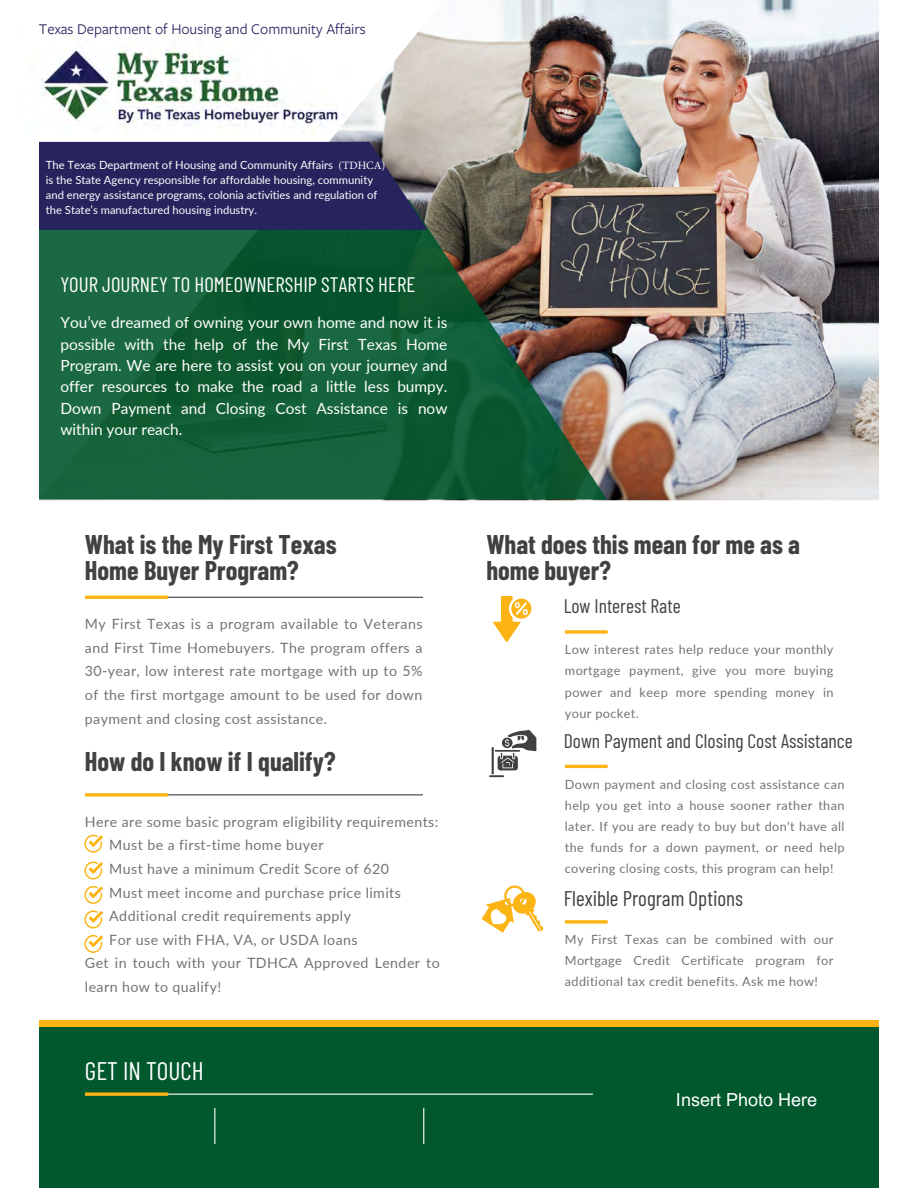
<style>
.page{position:relative;width:918px;height:1188px;background:#fff}
.page>*{position:absolute;margin:0;border:0;box-sizing:border-box;transform-origin:0 0}
.t1{font:700 26.4px/25.8px "Barlow Condensed";color:#414042}
.t2{font:25.35px "Barlow Condensed";color:#fff}
.t3{font:21.15px "Barlow Condensed";color:#414042}
.t4{font:20.85px "Barlow Condensed";color:#fff}
.t5{font:19.65px "Barlow Condensed";color:#414042}
.t6{font:18px "Arial MT Pro";color:#fff}
.t7{font:15.45px/21.3px "Lato";color:#fff;text-align:justify}
.t8{font:15.45px "Freight Sans Pro";color:#26235d}
.t9{font:14.25px/23.7px "Lato";letter-spacing:.03em;color:#737373}
.t10{font:12.75px/21.1px "Lato";letter-spacing:.03em;color:#737373;text-align:justify}
.t11{font:11.25px/15.3px "Lato";color:#fff}
.s1{font-family:"Minion Pro"}
</style>
<div class="page">
<img style="left:39px;top:1px;width:840px;height:499px">
<svg style="left:39px;top:200px;width:568px;height:300px"></svg>
<svg style="left:39px;top:142px;width:389px;height:88px"></svg>
<div style="left:39px;top:1023px;width:840px;height:165px;background:#01582d"></div>
<div style="left:39px;top:1020px;width:840px;height:7px;background:#fcb415"></div>
<hr style="left:87px;top:597px;width:336px;height:1px;background:#414042">
<hr style="left:87px;top:794px;width:336px;height:1px;background:#414042">
<hr style="left:85px;top:596px;width:83px;height:3px;background:#fcb415">
<svg style="left:85px;top:793px;width:83px;height:4px"></svg>
<svg style="left:565px;top:630px;width:43px;height:4px"></svg>
<hr style="left:565px;top:765px;width:43px;height:3px;background:#fcb415">
<svg style="left:565px;top:920px;width:43px;height:4px"></svg>
<hr style="left:87px;top:1094px;width:506px;height:1px;background:#fff">
<svg style="left:85px;top:1092px;width:83px;height:4px"></svg>
<hr style="left:214px;top:1108px;width:1px;height:36px;background:#fff">
<hr style="left:423px;top:1108px;width:1px;height:36px;background:#fff">
<svg style="left:493px;top:596px;width:38px;height:46px"></svg>
<svg style="left:489px;top:730px;width:47px;height:47px"></svg>
<svg style="left:84px;top:835px;width:19px;height:18px"></svg>
<svg style="left:84px;top:862px;width:19px;height:18px"></svg>
<svg style="left:84px;top:886px;width:19px;height:18px"></svg>
<svg style="left:84px;top:910px;width:19px;height:18px"></svg>
<svg style="left:84px;top:935px;width:19px;height:18px"></svg>
<svg style="left:482px;top:885px;width:61px;height:48px"></svg>
<p class="t8" style="left:39px;top:19px;width:328px">Texas Department of Housing and Community Affairs</p>
<p class="t11" style="left:46px;top:157px;width:341px">The Texas Department of Housing and Community Affairs <span class="s1">(TDHCA) </span>is the State Agency responsible for affordable housing, community and energy assistance programs, colonia activities and regulation of the State’s manufactured housing industry.</p>
<p class="t4" style="left:60px;top:271px;width:356px">YOUR JOURNEY TO HOMEOWNERSHIP STARTS HERE</p>
<p class="t7" style="left:60px;top:312px;width:389px">You’ve dreamed of owning your own home and now it is possible with the help of the My First Texas Home Program. We are here to assist you on your journey and offer resources to make the road a little less bumpy.<br>Down Payment and Closing Cost Assistance is now within your reach.</p>
<p class="t1" style="left:85px;top:531px;width:253px">What is the My First Texas<br>Home Buyer Program?</p>
<p class="t9" style="left:85px;top:612px;width:339px;text-align:justify">My First Texas is a program available to Veterans and First Time Homebuyers. The program offers a 30-year, low interest rate mortgage with up to 5% of the first mortgage amount to be used for down payment and closing cost assistance.</p>
<p class="t1" style="left:85px;top:748px;width:252px">How do I know if I qualify?</p>
<p class="t9" style="left:85px;top:809px;width:355px">Here are some basic program eligibility requirements:</p>
<p class="t9" style="left:109px;top:833px;width:216px">Must be a first-time home buyer</p>
<p class="t9" style="left:109px;top:857px;width:281px">Must have a minimum Credit Score of 620</p>
<p class="t9" style="left:109px;top:880px;width:293px">Must meet income and purchase price limits</p>
<p class="t9" style="left:109px;top:904px;width:243px">Additional credit requirements apply</p>
<p class="t9" style="left:109px;top:928px;width:250px">For use with FHA, VA, or USDA loans</p>
<p class="t9" style="left:85px;top:951px;width:356px">Get in touch with your TDHCA Approved Lender to learn how to qualify!</p>
<p class="t2" style="left:85px;top:1055px;width:120px">GET IN TOUCH</p>
<p class="t1" style="left:486px;top:531px;width:315px">What does this mean for me as a home buyer?</p>
<p class="t5" style="left:564px;top:594px;width:118px">Low Interest Rate</p>
<p class="t10" style="left:565px;top:639px;width:270px">Low interest rates help reduce your monthly mortgage payment, give you more buying power and keep more spending money in your pocket.</p>
<p class="t5" style="left:564px;top:728px;width:291px">Down Payment and Closing Cost Assistance</p>
<p class="t10" style="left:565px;top:773px;width:281px">Down payment and closing cost assistance can help you get into a house sooner rather than later. If you are ready to buy but don't have all the funds for a down payment, or need help covering closing costs, this program can help!</p>
<p class="t3" style="left:564px;top:885px;width:181px">Flexible Program Options</p>
<p class="t10" style="left:565px;top:929px;width:270px">My First Texas can be combined with our Mortgage Credit Certificate program for additional tax credit benefits. Ask me how!</p>
<p class="t6" style="left:676px;top:1093px;width:143px">Insert Photo Here</p>
</div>
